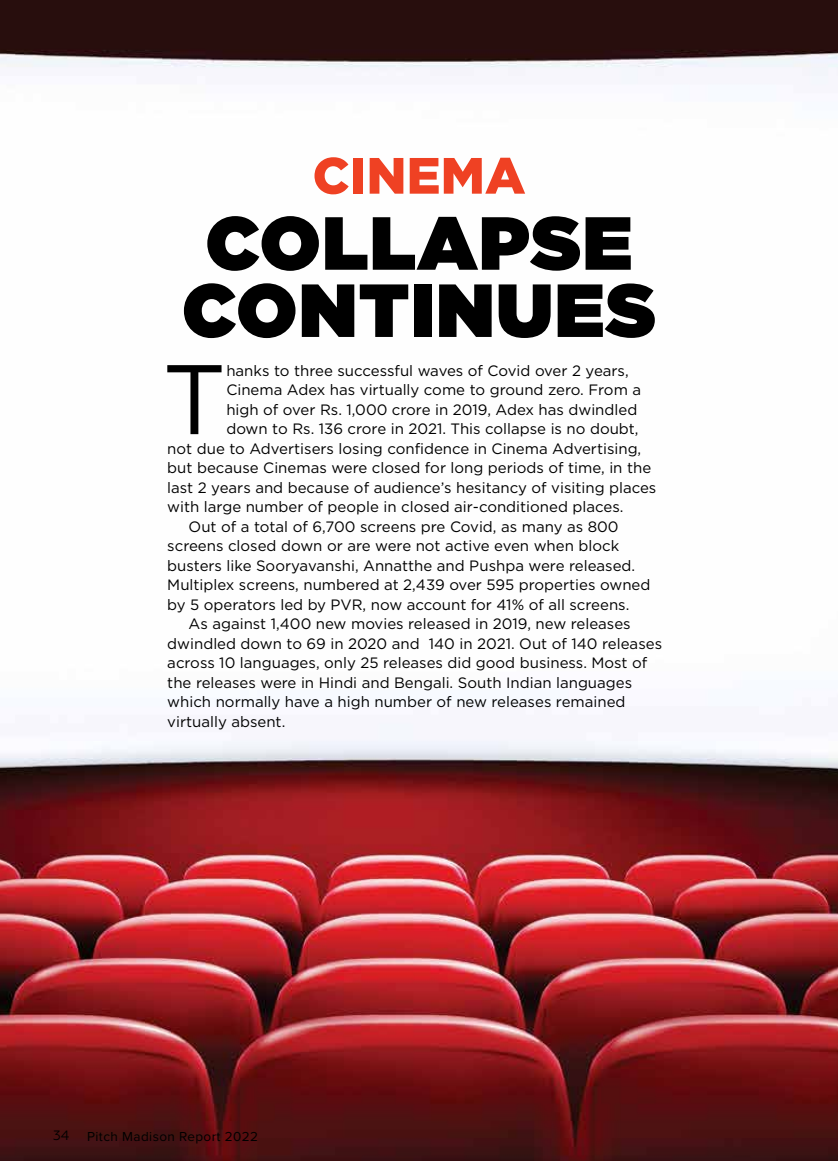
<style>
.page{position:relative;width:838px;height:1161px;background:#fff}
.page>*{position:absolute;margin:0;border:0;box-sizing:border-box;transform-origin:0 0}
.t1{font:98.55px "Gotham";color:#000}
.t2{font:900 75px/67.2px "Gotham";letter-spacing:.02em;color:#000;text-align:center}
.t3{font:900 51px "Gotham";color:#ef4123}
.t4{font:15px "Gotham";color:#000}
.t5{font:13.5px "Proxima Nova";letter-spacing:.03em;color:#000}
.t6{font:13.5px "Geometria";color:#000}
</style>
<div class="page">
<img style="left:0;top:0;width:838px;height:1161px">
<h3 class="t3" style="left:312px;top:140px;width:214px">CINEMA</h3>
<h2 class="t2" style="left:182px;top:208px;width:475px">COLLAPSE<br>CONTINUES</h2>
<h1 class="t1" style="left:162px;top:345px;width:65px">T</h1>
<p class="t4" style="left:226px;top:362px;width:404px">hanks to three successful waves of Covid over 2 years,</p>
<p class="t4" style="left:226px;top:381px;width:416px">Cinema Adex has virtually come to ground zero. From a</p>
<p class="t4" style="left:226px;top:401px;width:412px">high of over Rs. 1,000 crore in 2019, Adex has dwindled</p>
<p class="t4" style="left:226px;top:420px;width:414px">down to Rs. 136 crore in 2021. This collapse is no doubt,</p>
<p class="t4" style="left:167px;top:440px;width:475px">not due to Advertisers losing confidence in Cinema Advertising,</p>
<p class="t4" style="left:167px;top:459px;width:485px">but because Cinemas were closed for long periods of time, in the</p>
<p class="t4" style="left:167px;top:479px;width:490px">last 2 years and because of audience’s hesitancy of visiting places</p>
<p class="t4" style="left:167px;top:498px;width:457px">with large number of people in closed air-conditioned places.</p>
<p class="t4" style="left:188px;top:518px;width:431px">Out of a total of 6,700 screens pre Covid, as many as 800</p>
<p class="t4" style="left:167px;top:537px;width:453px">screens closed down or are were not active even when block</p>
<p class="t4" style="left:167px;top:557px;width:469px">busters like Sooryavanshi, Annatthe and Pushpa were released.</p>
<p class="t4" style="left:167px;top:576px;width:484px">Multiplex screens, numbered at 2,439 over 595 properties owned</p>
<p class="t4" style="left:167px;top:596px;width:463px">by 5 operators led by PVR, now account for 41% of all screens.</p>
<p class="t4" style="left:188px;top:615px;width:444px">As against 1,400 new movies released in 2019, new releases</p>
<p class="t4" style="left:167px;top:635px;width:496px">dwindled down to 69 in 2020 and 140 in 2021. Out of 140 releases</p>
<p class="t4" style="left:167px;top:654px;width:481px">across 10 languages, only 25 releases did good business. Most of</p>
<p class="t4" style="left:167px;top:674px;width:466px">the releases were in Hindi and Bengali. South Indian languages</p>
<p class="t4" style="left:167px;top:693px;width:460px">which normally have a high number of new releases remained</p>
<p class="t4" style="left:167px;top:713px;width:120px">virtually absent.</p>
<p class="t6" style="left:53px;top:1128px;width:18px">34</p>
<p class="t5" style="left:87px;top:1126px;width:172px">Pitch Madison Report 2022</p>
</div>
